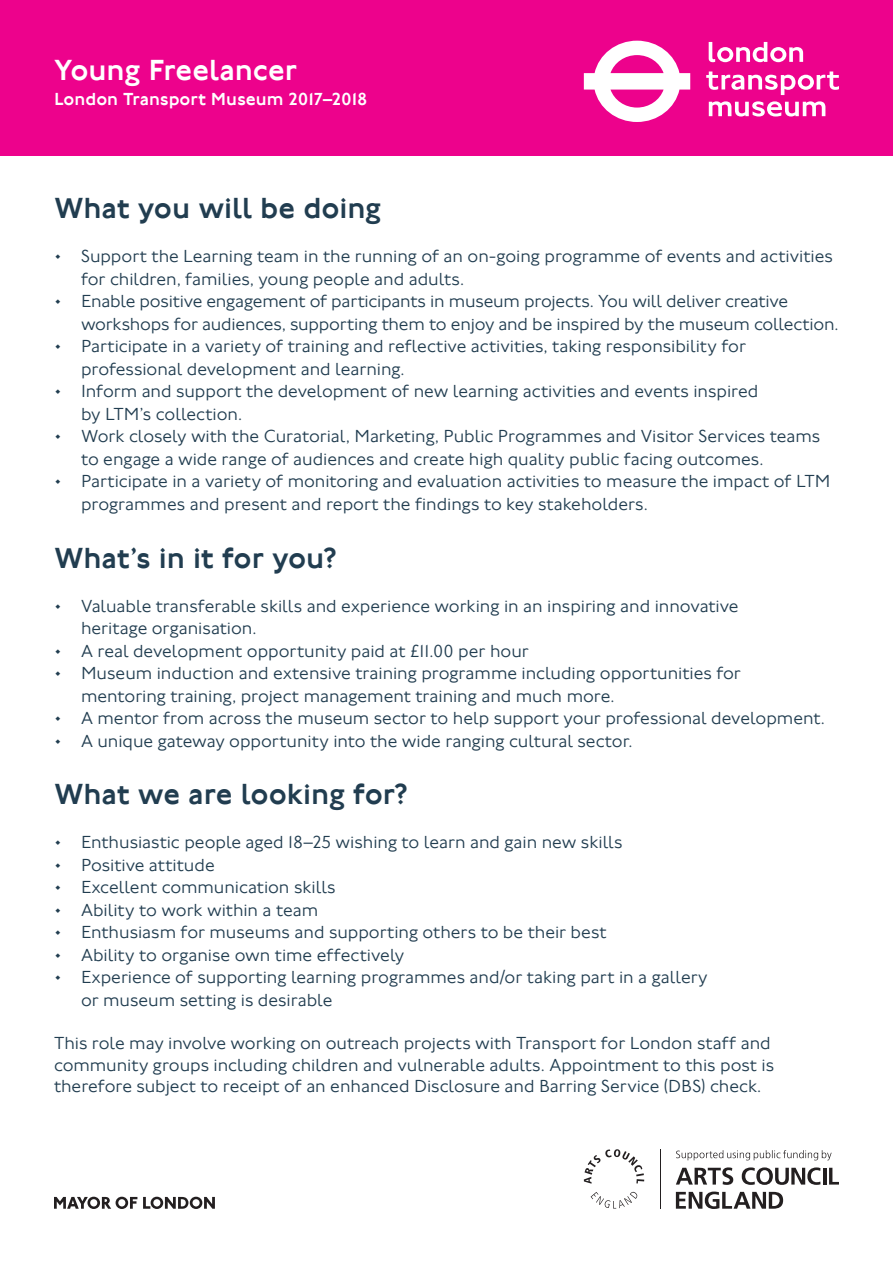
<style>
.page{position:relative;width:893px;height:1263px;background:#fff}
.page>*{position:absolute;margin:0;border:0;box-sizing:border-box;transform-origin:0 0}
.t1{font:500 30px "Johnston 100";letter-spacing:-.005em;color:#213d50}
.t2{font:500 30px "Johnston 100";color:#fff}
.t3{font:300 18px/22.5px "Johnston 100";color:#213d50}
.t4{font:500 18px "Johnston 100";color:#fff}
</style>
<div class="page">
<div style="left:0;top:0;width:893px;height:155px;background:#ed028c"></div>
<svg style="left:584px;top:41px;width:106px;height:81px"></svg>
<svg style="left:709px;top:42px;width:94px;height:20px"></svg>
<svg style="left:706px;top:71px;width:133px;height:24px"></svg>
<svg style="left:709px;top:101px;width:116px;height:16px"></svg>
<svg style="left:54px;top:1197px;width:83px;height:12px"></svg>
<svg style="left:143px;top:1197px;width:72px;height:12px"></svg>
<svg style="left:676px;top:1167px;width:57px;height:18px"></svg>
<svg style="left:742px;top:1167px;width:78px;height:18px"></svg>
<hr style="left:823px;top:1168px;width:3px;height:16px;background:#231f20">
<svg style="left:829px;top:1168px;width:10px;height:16px"></svg>
<svg style="left:676px;top:1191px;width:107px;height:18px"></svg>
<svg style="left:676px;top:1150px;width:156px;height:10px"></svg>
<svg style="left:584px;top:1149px;width:60px;height:35px"></svg>
<svg style="left:591px;top:1191px;width:47px;height:17px"></svg>
<hr style="left:660px;top:1149px;width:1px;height:60px;background:#231f20">
<p class="t2" style="left:54px;top:53px;width:244px">Young Freelancer</p>
<p class="t4" style="left:54px;top:89px;width:315px">London Transport Museum 2017–2018</p>
<p class="t1" style="left:54px;top:192px;width:329px">What you will be doing</p>
<p class="t3" style="left:81px;top:245px;width:753px;text-indent:-27px">• Support the Learning team in the running of an on-going programme of events and activities for children, families, young people and adults.</p>
<p class="t3" style="left:81px;top:290px;width:759px;text-indent:-27px">• Enable positive engagement of participants in museum projects. You will deliver creative workshops for audiences, supporting them to enjoy and be inspired by the museum collection.</p>
<p class="t3" style="left:81px;top:335px;width:667px;text-indent:-27px">• Participate in a variety of training and reflective activities, taking responsibility for professional development and learning.</p>
<p class="t3" style="left:81px;top:380px;width:679px;text-indent:-27px">• Inform and support the development of new learning activities and events inspired by LTM’s collection.</p>
<p class="t3" style="left:81px;top:425px;width:741px;text-indent:-27px">• Work closely with the Curatorial, Marketing, Public Programmes and Visitor Services teams to engage a wide range of audiences and create high quality public facing outcomes.</p>
<p class="t3" style="left:81px;top:470px;width:751px;text-indent:-27px">• Participate in a variety of monitoring and evaluation activities to measure the impact of LTM programmes and present and report the findings to key stakeholders.</p>
<p class="t1" style="left:54px;top:541px;width:285px">What’s in it for you?</p>
<p class="t3" style="left:81px;top:595px;width:659px;text-indent:-27px">• Valuable transferable skills and experience working in an inspiring and innovative heritage organisation.</p>
<p class="t3" style="left:54px;top:640px;width:476px">• A real development opportunity paid at £11.00 per hour</p>
<p class="t3" style="left:81px;top:662px;width:661px;text-indent:-27px">• Museum induction and extensive training programme including opportunities for mentoring training, project management training and much more.</p>
<p class="t3" style="left:54px;top:707px;width:772px">• A mentor from across the museum sector to help support your professional development.</p>
<p class="t3" style="left:54px;top:730px;width:580px">• A unique gateway opportunity into the wide ranging cultural sector.</p>
<p class="t1" style="left:54px;top:778px;width:356px">What we are looking for?</p>
<p class="t3" style="left:54px;top:831px;width:570px">• Enthusiastic people aged 18–25 wishing to learn and gain new skills</p>
<p class="t3" style="left:54px;top:854px;width:162px">• Positive attitude</p>
<p class="t3" style="left:54px;top:876px;width:283px">• Excellent communication skills</p>
<p class="t3" style="left:54px;top:899px;width:266px">• Ability to work within a team</p>
<p class="t3" style="left:54px;top:921px;width:554px">• Enthusiasm for museums and supporting others to be their best</p>
<p class="t3" style="left:54px;top:944px;width:352px">• Ability to organise own time effectively</p>
<p class="t3" style="left:81px;top:966px;width:628px;text-indent:-27px">• Experience of supporting learning programmes and/or taking part in a gallery or museum setting is desirable</p>
<p class="t3" style="left:54px;top:1032px;width:722px;line-height:21.6px">This role may involve working on outreach projects with Transport for London staff and community groups including children and vulnerable adults. Appointment to this post is therefore subject to receipt of an enhanced Disclosure and Barring Service (DBS) check.</p>
</div>
